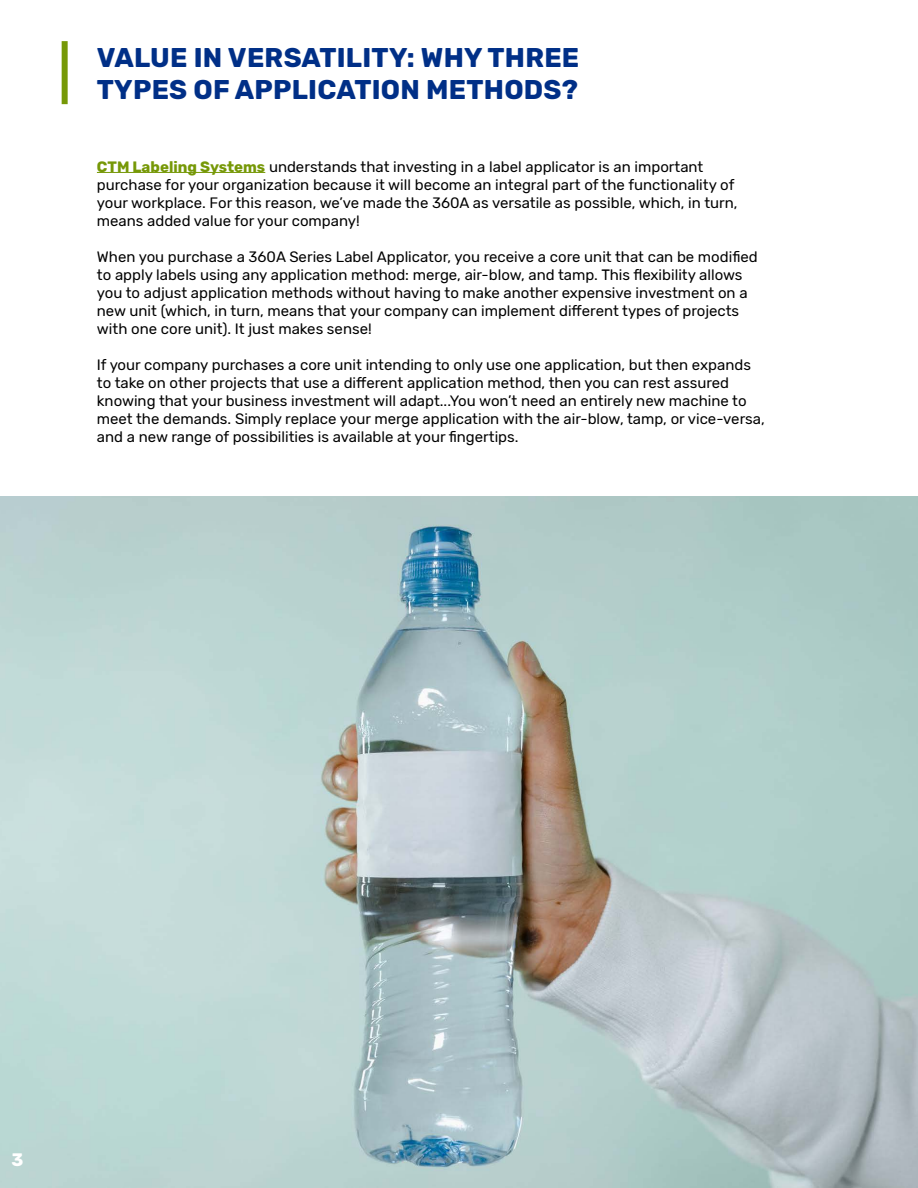
<style>
.page{position:relative;width:918px;height:1188px;background:#fff}
.page>*{position:absolute;margin:0;border:0;box-sizing:border-box;transform-origin:0 0}
.t1{font:700 27px/32.4px "Rubik";letter-spacing:.01em;color:#002f87}
.t2{font:700 18px "Rubik";color:#fff}
.t3{font:15px/18px "Rubik";color:#000}
.s1{font-weight:700;color:#769807}
</style>
<div class="page">
<img style="left:0;top:497px;width:918px;height:691px">
<hr style="left:97px;top:172px;width:168px;height:1px;background:#769807">
<div style="left:62px;top:41px;width:6px;height:63px;background:#769807"></div>
<h1 class="t1" style="left:97px;top:42px;width:484px">VALUE IN VERSATILITY: WHY THREE<br>TYPES OF APPLICATION METHODS?</h1>
<p class="t3" style="left:97px;top:158px;width:642px"><span class="s1">CTM Labeling Systems</span> understands that investing in a label applicator is an important purchase for your organization because it will become an integral part of the functionality of your workplace. For this reason, we’ve made the 360A as versatile as possible, which, in turn, means added value for your company!</p>
<p class="t3" style="left:97px;top:248px;width:662px">When you purchase a 360A Series Label Applicator, you receive a core unit that can be modified to apply labels using any application method: merge, air-blow, and tamp. This flexibility allows you to adjust application methods without having to make another expensive investment on a new unit (which, in turn, means that your company can implement different types of projects with one core unit). It just makes sense!</p>
<p class="t3" style="left:97px;top:356px;width:669px">If your company purchases a core unit intending to only use one application, but then expands to take on other projects that use a different application method, then you can rest assured knowing that your business investment will adapt...You won’t need an entirely new machine to meet the demands. Simply replace your merge application with the air-blow, tamp, or vice-versa, and a new range of possibilities is available at your fingertips.</p>
<p class="t2" style="left:12px;top:1149px;width:13px">3</p>
</div>
